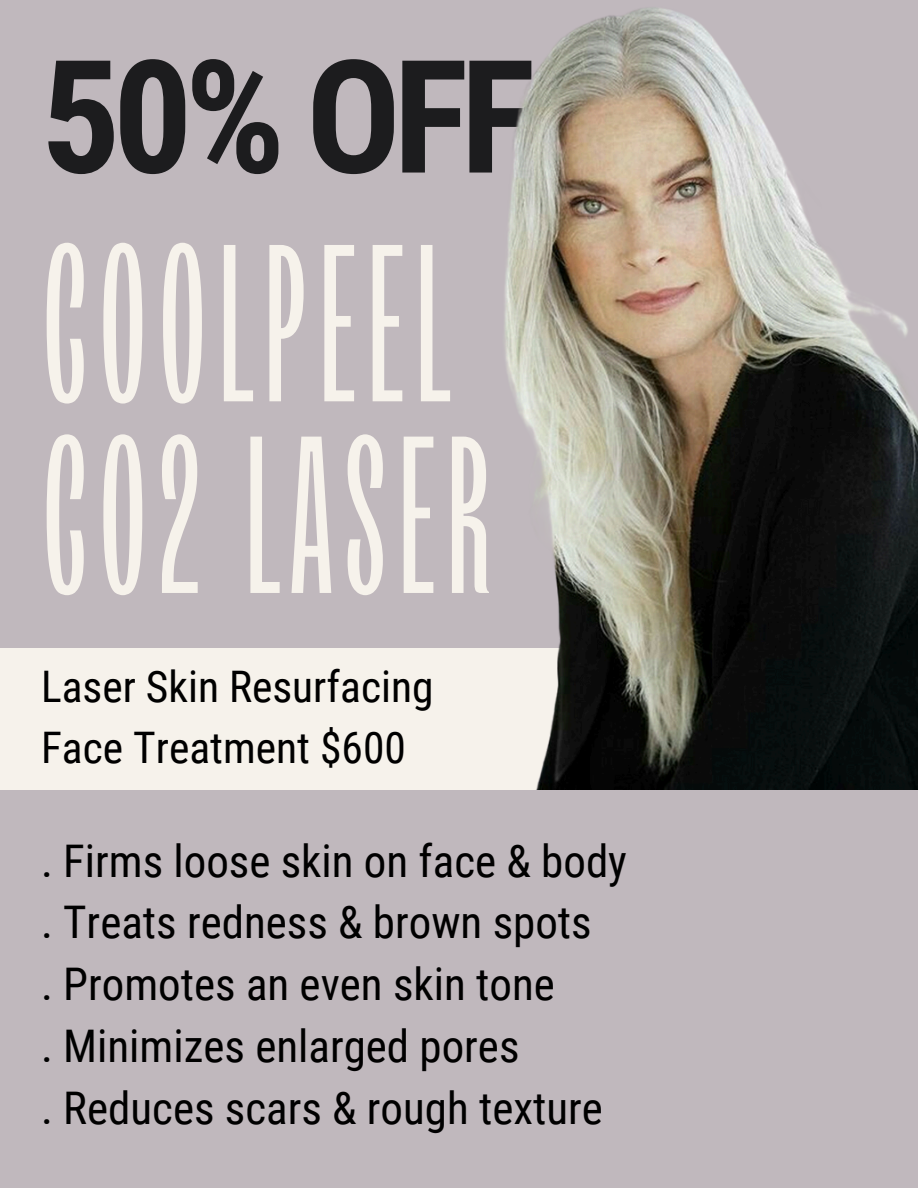
<style>
.page{position:relative;width:918px;height:1188px;background:#c0b8bd}
.page>*{position:absolute;margin:0;border:0;box-sizing:border-box;transform-origin:0 0}
.t1{font:223.35px/191.7px "TT Trailers";letter-spacing:.045em;color:#f6f2eb}
.t2{font:700 157.35px "Roboto Condensed";color:#1c1c1e}
.t3{font:45px "Roboto Condensed";color:#000}
.t4{font:43.5px "Roboto Condensed";color:#000}
</style>
<div class="page">
<div style="left:0;top:648px;width:918px;height:141px;background:#f6f2eb"></div>
<img style="left:427px;top:8px;width:491px;height:782px">
<p class="t2" style="left:41px;top:27px;width:496px">50% OFF</p>
<h2 class="t1" style="left:41px;top:238px;width:452px">COOLPEEL<br>CO2 LASER</h2>
<h1 class="t4" style="left:41px;top:662px;width:394px">Laser Skin Resurfacing</h1>
<p class="t4" style="left:41px;top:722px;width:366px">Face Treatment $600</p>
<p class="t3" style="left:41px;top:835px;width:587px">. Firms loose skin on face &amp; body</p>
<p class="t3" style="left:41px;top:897px;width:552px">. Treats redness &amp; brown spots</p>
<p class="t3" style="left:41px;top:959px;width:515px">. Promotes an even skin tone</p>
<p class="t3" style="left:41px;top:1020px;width:480px">. Minimizes enlarged pores</p>
<p class="t3" style="left:41px;top:1082px;width:563px">. Reduces scars &amp; rough texture</p>
</div>
